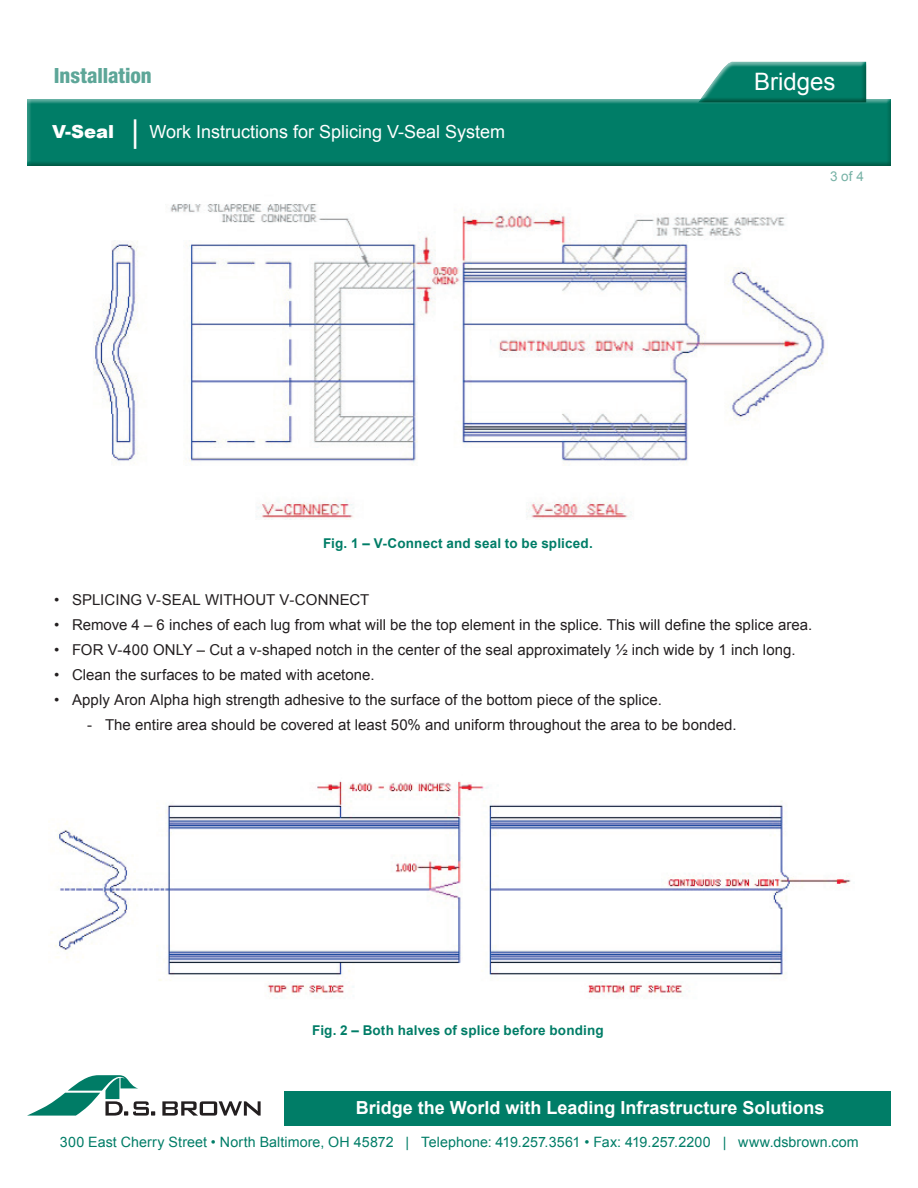
<style>
.page{position:relative;width:918px;height:1188px;background:#fff}
.page>*{position:absolute;margin:0;border:0;box-sizing:border-box;transform-origin:0 0}
.t1{font:24px "Arial";color:#fff}
.t2{font:800 condensed 21px "Helvetica Neue LT Std";letter-spacing:-.005em;color:#5da698}
.t3{font:700 18px "Arial";color:#fff}
.t4{font:18px "Arial";color:#fff}
.t5{font:15px "Arial";letter-spacing:.005em;color:#231f20}
.t6{font:14.25px "Arial";letter-spacing:.005em;color:#007d67}
.t7{font:700 13.5px "Arial";letter-spacing:.01em;color:#007d67}
.t8{font:13.5px "Arial";color:#77b2a6}
.s1{font-weight:900}
.s2{font-size:31.5px}
</style>
<div class="page">
<div style="left:25px;top:99px;width:867px;height:68px;background:#007d67"></div>
<div style="left:695px;top:61px;width:172px;height:44px;background:#007d67;opacity:.75"></div>
<svg style="left:27px;top:1075px;width:128px;height:41px"></svg>
<svg style="left:162px;top:1101px;width:99px;height:15px"></svg>
<div style="left:284px;top:1092px;width:607px;height:34px;background:#007d67"></div>
<img style="left:93px;top:204px;width:734px;height:316px">
<img style="left:50px;top:781px;width:801px;height:218px">
<h2 class="t2" style="left:54px;top:62px;width:99px">Installation</h2>
<p class="t4" style="left:52px;top:119px;width:455px"><span class="s1">V-Seal</span> <span class="s2">|</span> Work Instructions for Splicing V-Seal System</p>
<p class="t7" style="left:323px;top:534px;width:271px">Fig. 1 – V-Connect and seal to be spliced.</p>
<h1 class="t1" style="left:754px;top:66px;width:83px">Bridges</h1>
<p class="t8" style="left:830px;top:168px;width:35px">3 of 4</p>
<p class="t5" style="left:54px;top:590px;width:317px">• SPLICING V-SEAL WITHOUT V-CONNECT</p>
<p class="t5" style="left:54px;top:615px;width:760px">• Remove 4 – 6 inches of each lug from what will be the top element in the splice. This will define the splice area.</p>
<p class="t5" style="left:54px;top:640px;width:743px">• FOR V-400 ONLY – Cut a v-shaped notch in the center of the seal approximately ½ inch wide by 1 inch long.</p>
<p class="t5" style="left:54px;top:665px;width:322px">• Clean the surfaces to be mated with acetone.</p>
<p class="t5" style="left:54px;top:690px;width:609px">• Apply Aron Alpha high strength adhesive to the surface of the bottom piece of the splice.</p>
<p class="t5" style="left:87px;top:715px;width:651px">- The entire area should be covered at least 50% and uniform throughout the area to be bonded.</p>
<p class="t7" style="left:312px;top:1021px;width:293px">Fig. 2 – Both halves of splice before bonding</p>
<p class="t3" style="left:356px;top:1096px;width:470px">Bridge the World with Leading Infrastructure Solutions</p>
<p class="t6" style="left:60px;top:1133px;width:800px">300 East Cherry Street • North Baltimore, OH 45872 | Telephone: 419.257.3561 • Fax: 419.257.2200 | www.dsbrown.com</p>
</div>
